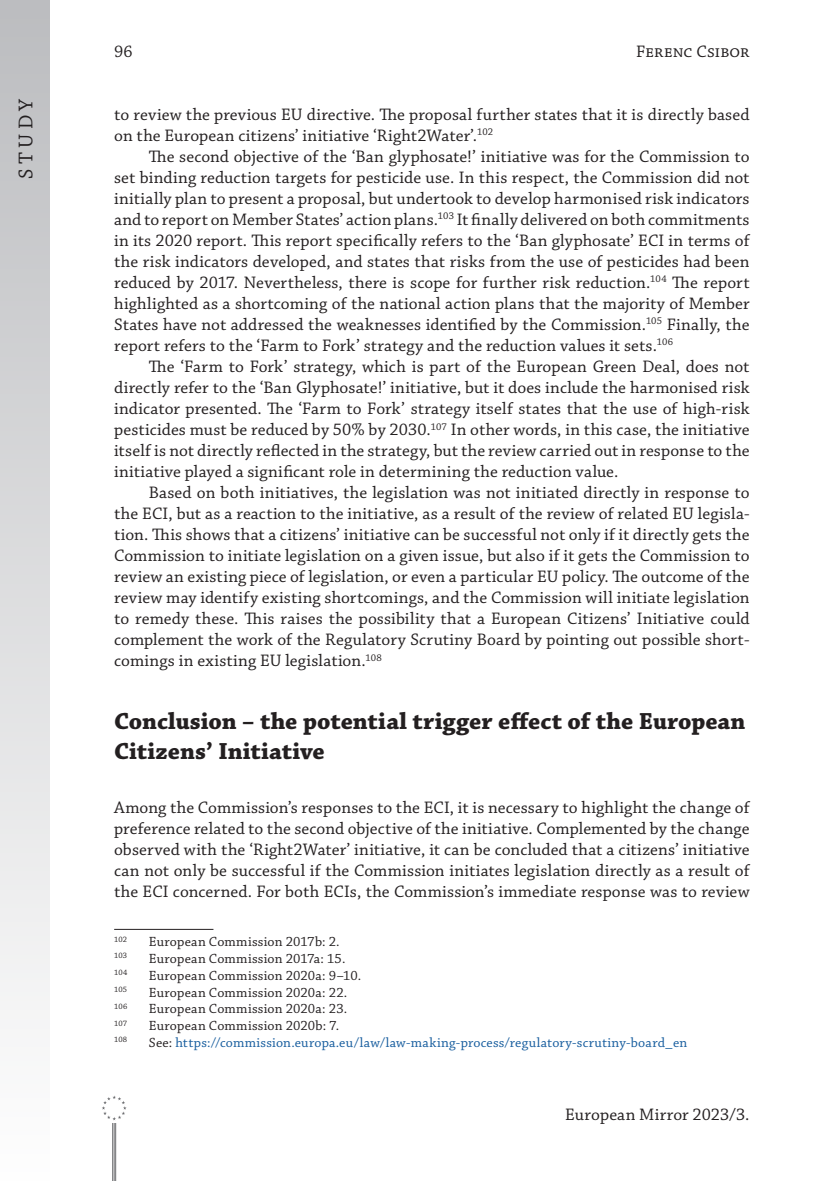
<style>
.page{position:relative;width:834px;height:1181px;background:#fff}
.page>*{position:absolute;margin:0;border:0;box-sizing:border-box;transform-origin:0 0}
._1_1__Head{font:700 24.5px/29.4px "Chaparral Pro";color:#231f20}
.t1{font:21px "Chaparral Pro";letter-spacing:.21em;color:#231f20}
._1__Body{font:17.5px/21px "Chaparral Pro";letter-spacing:.005em;color:#231f20;text-align:justify}
._2__Body_1st_paragraph{font:17.5px/21px "Chaparral Pro";letter-spacing:.005em;color:#231f20;text-align:justify}
.Footnote_text{font:14px "Chaparral Pro";letter-spacing:.01em;color:#231f20}
.Footnote_text-2{font:14px "Chaparral Pro";letter-spacing:.015em;color:#175d9e}
.Footnote_text-3{font:8.22px "Chaparral Pro";letter-spacing:.01em;color:#231f20}
.s1{color:#231f20}
</style>
<div class="page">
<div style="left:0;top:0;width:50px;height:1181px;background:linear-gradient(to bottom,#bbbcbf,#fefefe)"></div>
<hr style="left:112px;top:1107px;width:1px;height:74px;background:#6c6d70">
<hr style="left:114px;top:1107px;width:1px;height:74px;background:#6c6d70">
<hr style="left:115px;top:1107px;width:1px;height:74px;background:#6c6d70">
<div style="left:99px;top:1093px;width:30px;height:29px;background:#fff"></div>
<svg style="left:102px;top:1095px;width:24px;height:25px"></svg>
<hr style="left:114px;top:929px;width:99px;height:1px;background:#231f20">
<p class="_1__Body" style="left:114px;top:42px;width:20px">96</p>
<p class="_1__Body" style="left:636px;top:42px;width:115px">Ferenc Csibor</p>
<p class="t1" style="left:14px;top:179px;width:82px;rotate:-90deg">STUDY</p>
<p class="_1__Body" style="left:114px;top:105px;width:636px">to review the previous EU directive. The proposal further states that it is directly based on the European citizens’ initiative ‘Right2Water’.<sup>102</sup></p>
<p class="_1__Body" style="left:114px;top:147px;width:637px;text-indent:35px">The second objective of the ‘Ban glyphosate!’ initiative was for the Commission to set binding reduction targets for pesticide use. In this respect, the Commission did not initially plan to present a proposal, but undertook to develop harmonised risk indicators and to report on Member States’ action plans.<sup>103</sup> It finally delivered on both commitments in its 2020 report. This report specifically refers to the ‘Ban glyphosate’ ECI in terms of the risk indicators developed, and states that risks from the use of pesticides had been reduced by 2017. Nevertheless, there is scope for further risk reduction.<sup>104</sup> The report highlighted as a shortcoming of the national action plans that the majority of Member States have not addressed the weaknesses identified by the Commission.<sup>105</sup> Finally, the report refers to the ‘Farm to Fork’ strategy and the reduction values it sets.<sup>106</sup></p>
<p class="_1__Body" style="left:114px;top:357px;width:637px;text-indent:35px">The ‘Farm to Fork’ strategy, which is part of the European Green Deal, does not directly refer to the ‘Ban Glyphosate!’ initiative, but it does include the harmonised risk indicator presented. The ‘Farm to Fork’ strategy itself states that the use of high-risk pesticides must be reduced by 50% by 2030.<sup>107</sup> In other words, in this case, the initiative itself is not directly reflected in the strategy, but the review carried out in response to the initiative played a significant role in determining the reduction value.</p>
<p class="_1__Body" style="left:114px;top:483px;width:637px;text-indent:35px">Based on both initiatives, the legislation was not initiated directly in response to the ECI, but as a reaction to the initiative, as a result of the review of related EU legisla&shy;tion. This shows that a citizens’ initiative can be successful not only if it directly gets the Commission to initiate legislation on a given issue, but also if it gets the Commission to review an existing piece of legislation, or even a particular EU policy. The outcome of the review may identify existing shortcomings, and the Commission will initiate legislation to remedy these. This raises the possibility that a European Citizens’ Initiative could complement the work of the Regulatory Scrutiny Board by pointing out possible short&shy;comings in existing EU legislation.<sup>108</sup></p>
<p class="_1_1__Head" style="left:114px;top:708px;width:632px">Conclusion – the potential trigger effect of the European<br>Citizens’ Initiative</p>
<p class="_2__Body_1st_paragraph" style="left:114px;top:798px;width:636px">Among the Commission’s responses to the ECI, it is necessary to highlight the change of preference related to the second objective of the initiative. Complemented by the change observed with the ‘Right2Water’ initiative, it can be concluded that a citizens’ initiative can not only be successful if the Commission initiates legislation directly as a result of the ECI concerned. For both ECIs, the Commission’s immediate response was to review</p>
<p class="Footnote_text-3" style="left:114px;top:934px;width:14px">102</p>
<p class="Footnote_text" style="left:149px;top:934px;width:192px">European Commission 2017b: 2.</p>
<p class="Footnote_text-3" style="left:114px;top:951px;width:15px">103</p>
<p class="Footnote_text" style="left:149px;top:951px;width:198px">European Commission 2017a: 15.</p>
<p class="Footnote_text-3" style="left:114px;top:968px;width:15px">104</p>
<p class="Footnote_text" style="left:149px;top:967px;width:214px">European Commission 2020a: 9–10.</p>
<p class="Footnote_text-3" style="left:114px;top:984px;width:15px">105</p>
<p class="Footnote_text" style="left:149px;top:984px;width:200px">European Commission 2020a: 22.</p>
<p class="Footnote_text-3" style="left:114px;top:1001px;width:15px">106</p>
<p class="Footnote_text" style="left:149px;top:1001px;width:200px">European Commission 2020a: 23.</p>
<p class="Footnote_text-3" style="left:114px;top:1018px;width:14px">107</p>
<p class="Footnote_text" style="left:149px;top:1018px;width:192px">European Commission 2020b: 7.</p>
<p class="Footnote_text-3" style="left:114px;top:1035px;width:15px">108</p>
<p class="Footnote_text-2" style="left:149px;top:1035px;width:540px"><span class="s1">See:</span> https://commission.europa.eu/law/law-making-process/regulatory-scrutiny-board_en</p>
<p class="_1__Body" style="left:565px;top:1105px;width:186px">European Mirror 2023/3.</p>
</div>
